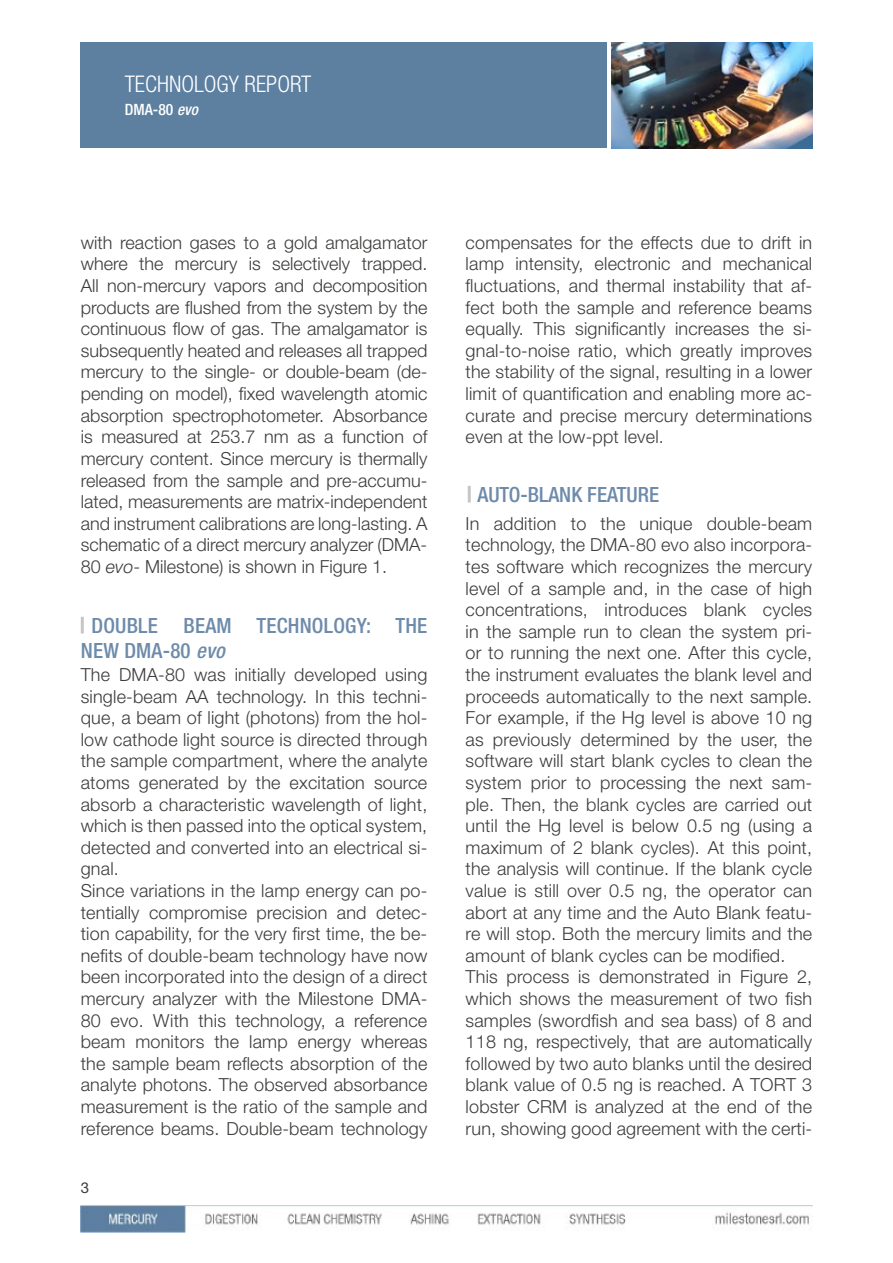
<style>
.page{position:relative;width:893px;height:1263px;background:#fff}
.page>*{position:absolute;margin:0;border:0;box-sizing:border-box;transform-origin:0 0}
.t1{font:300 condensed 22.95px "Helvetica Neue LT Std";color:#fff}
.t2{font:500 condensed 21px/25.2px "Helvetica Neue LT Std";letter-spacing:.01em;color:#6e8bab}
.t3{font:300 18px/21.6px "Helvetica Neue LT Std";letter-spacing:.01em;color:#3c3c3b;text-align:justify}
.t4{font:500 condensed 15.6px "Helvetica Neue LT Std";color:#fff}
.t5{font:15px "Helvetica Neue LT Std";color:#3c3c3b}
.s1{font-style:italic}
</style>
<div class="page">
<img style="left:81px;top:1205px;width:732px;height:28px">
<div style="left:81px;top:43px;width:526px;height:105px;background:#5d80a1"></div>
<img style="left:611px;top:43px;width:201px;height:105px">
<hr style="left:81px;top:617px;width:3px;height:16px;background:#c6c6c6">
<hr style="left:468px;top:486px;width:3px;height:16px;background:#c6c6c6">
<p class="t1" style="left:125px;top:71px;width:188px">TECHNOLOGY REPORT</p>
<p class="t4" style="left:125px;top:100px;width:75px">DMA-80 <span class="s1">evo</span></p>
<p class="t3" style="left:81px;top:231px;width:348px">with reaction gases to a gold amalgamator where the mercury is selectively trapped.<br>All non-mercury vapors and decomposition products are flushed from the system by the continuous flow of gas. The amalgamator is subsequently heated and releases all trapped mercury to the single- or double-beam (de&shy;pending on model), fixed wavelength atomic absorption spectrophotometer. Absorbance is measured at 253.7 nm as a function of mercury content. Since mercury is thermally released from the sample and pre-accumu&shy;lated, measurements are matrix-independent and instrument calibrations are long-lasting. A schematic of a direct mercury analyzer (DMA-80 <span class="s1">evo</span>- Milestone) is shown in Figure 1.</p>
<p class="t2" style="left:81px;top:612px;width:348px;text-indent:11px">DOUBLE BEAM TECHNOLOGY: THE<br>NEW DMA-80 <span class="s1">evo</span></p>
<p class="t3" style="left:81px;top:663px;width:348px;text-align:left">The DMA-80 was initially developed using single-beam AA technology. In this techni&shy;que, a beam of light (photons) from the hol&shy;low cathode light source is directed through the sample compartment, where the analyte atoms generated by the excitation source absorb a characteristic wavelength of light, which is then passed into the optical system, detected and converted into an electrical si&shy;gnal.<br>Since variations in the lamp energy can po&shy;tentially compromise precision and detec&shy;tion capability, for the very first time, the be&shy;nefits of double-beam technology have now been incorporated into the design of a direct mercury analyzer with the Milestone DMA-80 evo. With this technology, a reference beam monitors the lamp energy whereas the sample beam reflects absorption of the analyte photons. The observed absorbance measurement is the ratio of the sample and reference beams. Double-beam technology</p>
<p class="t5" style="left:81px;top:1178px;width:10px">3</p>
<p class="t3" style="left:466px;top:231px;width:348px">compensates for the effects due to drift in lamp intensity, electronic and mechanical fluctuations, and thermal instability that af&shy;fect both the sample and reference beams equally. This significantly increases the si&shy;gnal-to-noise ratio, which greatly improves the stability of the signal, resulting in a lower limit of quantification and enabling more ac&shy;curate and precise mercury determinations even at the low-ppt level.</p>
<p class="t2" style="left:477px;top:481px;width:183px">AUTO-BLANK FEATURE</p>
<p class="t3" style="left:466px;top:512px;width:348px;text-align:left">In addition to the unique double-beam technology, the DMA-80 evo also incorpora&shy;tes software which recognizes the mercury level of a sample and, in the case of high concentrations, introduces blank cycles in the sample run to clean the system pri&shy;or to running the next one. After this cycle, the instrument evaluates the blank level and proceeds automatically to the next sample.<br>For example, if the Hg level is above 10 ng as previously determined by the user, the software will start blank cycles to clean the system prior to processing the next sam&shy;ple. Then, the blank cycles are carried out until the Hg level is below 0.5 ng (using a maximum of 2 blank cycles). At this point, the analysis will continue. If the blank cycle value is still over 0.5 ng, the operator can abort at any time and the Auto Blank featu&shy;re will stop. Both the mercury limits and the amount of blank cycles can be modified.<br>This process is demonstrated in Figure 2, which shows the measurement of two fish samples (swordfish and sea bass) of 8 and 118 ng, respectively, that are automatically followed by two auto blanks until the desired blank value of 0.5 ng is reached. A TORT 3 lobster CRM is analyzed at the end of the run, showing good agreement with the certi-</p>
</div>
